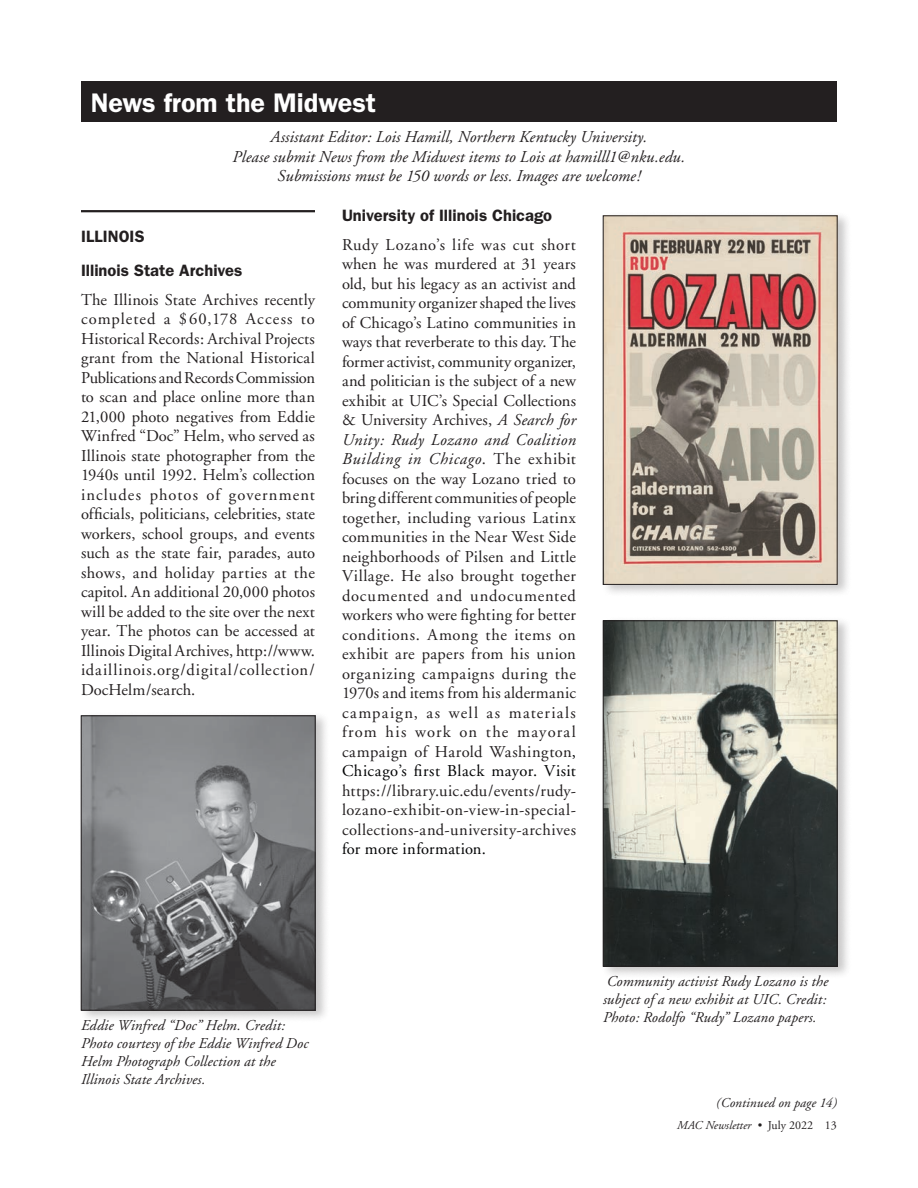
<style>
.page{position:relative;width:918px;height:1188px;background:#fff}
.page>*{position:absolute;margin:0;border:0;box-sizing:border-box;transform-origin:0 0}
.Page_head{font:600 27px "ITC Franklin Gothic Std";letter-spacing:-.005em;color:#fff}
.Body_Text_No_Space_B{font:16.5px/19.5px "Adobe Garamond";letter-spacing:.03em;color:#231f20;text-align:justify}
.Center_Italic_Text_2{font:italic 16.5px/19.5px "Adobe Garamond";letter-spacing:.005em;color:#231f20;text-align:center}
.Article_Headline{font:600 16.5px "ITC Franklin Gothic Std";color:#231f20}
.Art_Head___Line{font:600 16.5px "ITC Franklin Gothic Std";letter-spacing:.005em;color:#231f20}
.Photo_Credits{font:italic 15px/18px "Adobe Garamond";letter-spacing:.01em;color:#231f20}
.Continued{font:italic 13.5px "Adobe Garamond";letter-spacing:.01em;color:#231f20}
.t1{font:italic 12px "Adobe Garamond";color:#231f20}
.s1{font-style:italic}
.s2{color:#020304}
.s3{font-style:normal}
</style>
<div class="page">
<hr style="left:81px;top:210px;width:234px;height:2px;background:#231f20">
<div style="left:79px;top:712px;width:251px;height:311px;background:#231f20;opacity:.25"></div>
<img style="left:83px;top:718px;width:230px;height:290px">
<div style="left:81px;top:716px;width:234px;height:294px;border:1px solid #231f20"></div>
<div style="left:81px;top:81px;width:756px;height:41px;background:#231f20"></div>
<div style="left:601px;top:212px;width:251px;height:385px;background:#231f20;opacity:.25"></div>
<img style="left:605px;top:218px;width:230px;height:365px">
<div style="left:603px;top:216px;width:234px;height:369px;border:1px solid #231f20"></div>
<div style="left:601px;top:617px;width:251px;height:362px;background:#231f20;opacity:.25"></div>
<img style="left:605px;top:623px;width:230px;height:341px">
<div style="left:603px;top:621px;width:234px;height:345px;border:1px solid #231f20"></div>
<p class="Page_head" style="left:91px;top:86px;width:287px">News from the Midwest</p>
<p class="Center_Italic_Text_2" style="left:233px;top:128px;width:454px">Assistant Editor: Lois Hamill, Northern Kentucky University.<br>Please submit News from the Midwest items to Lois at hamilll1@nku.edu.<br>Submissions must be 150 words or less. Images are welcome!</p>
<p class="Art_Head___Line" style="left:81px;top:226px;width:65px">ILLINOIS</p>
<p class="Article_Headline" style="left:81px;top:261px;width:163px">Illinois State Archives</p>
<p class="Body_Text_No_Space_B" style="left:81px;top:290px;width:236px">The Illinois State Archives recently completed a $60,178 Access to Historical Records: Archival Projects grant from the National Historical Publications and Records Commission to scan and place online more than 21,000 photo negatives from Eddie Winfred “Doc” Helm, who served as Illinois state photographer from the 1940s until 1992. Helm’s collection includes photos of government officials, politicians, celebrities, state workers, school groups, and events such as the state fair, parades, auto shows, and holiday parties at the capitol. An additional 20,000 photos will be added to the site over the next year. The photos can be accessed at Illinois Digital Archives, http://www. idaillinois.org/digital/collection/ DocHelm/search.</p>
<p class="Article_Headline" style="left:342px;top:206px;width:212px">University of Illinois Chicago</p>
<p class="Body_Text_No_Space_B" style="left:342px;top:235px;width:236px">Rudy Lozano’s life was cut short when he was murdered at 31 years old, but his legacy as an activist and community organizer shaped the lives of Chicago’s Latino communities in ways that reverberate to this day. The former activist, community organizer, and politician is the subject of a new exhibit at UIC’s Special Collections &amp; University Archives, <span class="s1">A Search for Unity: Rudy Lozano and Coalition Building in Chicago</span>. The exhibit focuses on the way Lozano tried to bring different communities of people together, including various Latinx communities in the Near West Side neighborhoods of Pilsen and Little Village. He also brought together documented and undocumented workers who were fighting for better conditions. Among the items on exhibit are papers from his union organizing campaigns during the 1970s and items from his aldermanic campaign, as well as materials from his work on the mayoral campaign of Harold Washington<span class="s2">, Chicago’s first Black mayor. Visit </span>https://library.uic.edu/events/rudy&shy;lozano-exhibit-on-view-in-special&shy;collections-and-university-archives <span class="s2">for more information.</span></p>
<p class="Photo_Credits" style="left:81px;top:1017px;width:229px">Eddie Winfred “Doc” Helm. Credit:<br>Photo courtesy of the Eddie Winfred Doc Helm Photograph Collection at the Illinois State Archives.</p>
<p class="Photo_Credits" style="left:603px;top:973px;width:227px;text-align:justify">Community activist Rudy Lozano is the subject of a new exhibit at UIC. Credit:<br>Photo: Rodolfo “Rudy” Lozano papers.</p>
<p class="Continued" style="left:716px;top:1096px;width:122px">(Continued on page 14)</p>
<p class="t1" style="left:677px;top:1119px;width:161px">MAC Newsletter • <span class="s3">July 2022 13</span></p>
</div>
